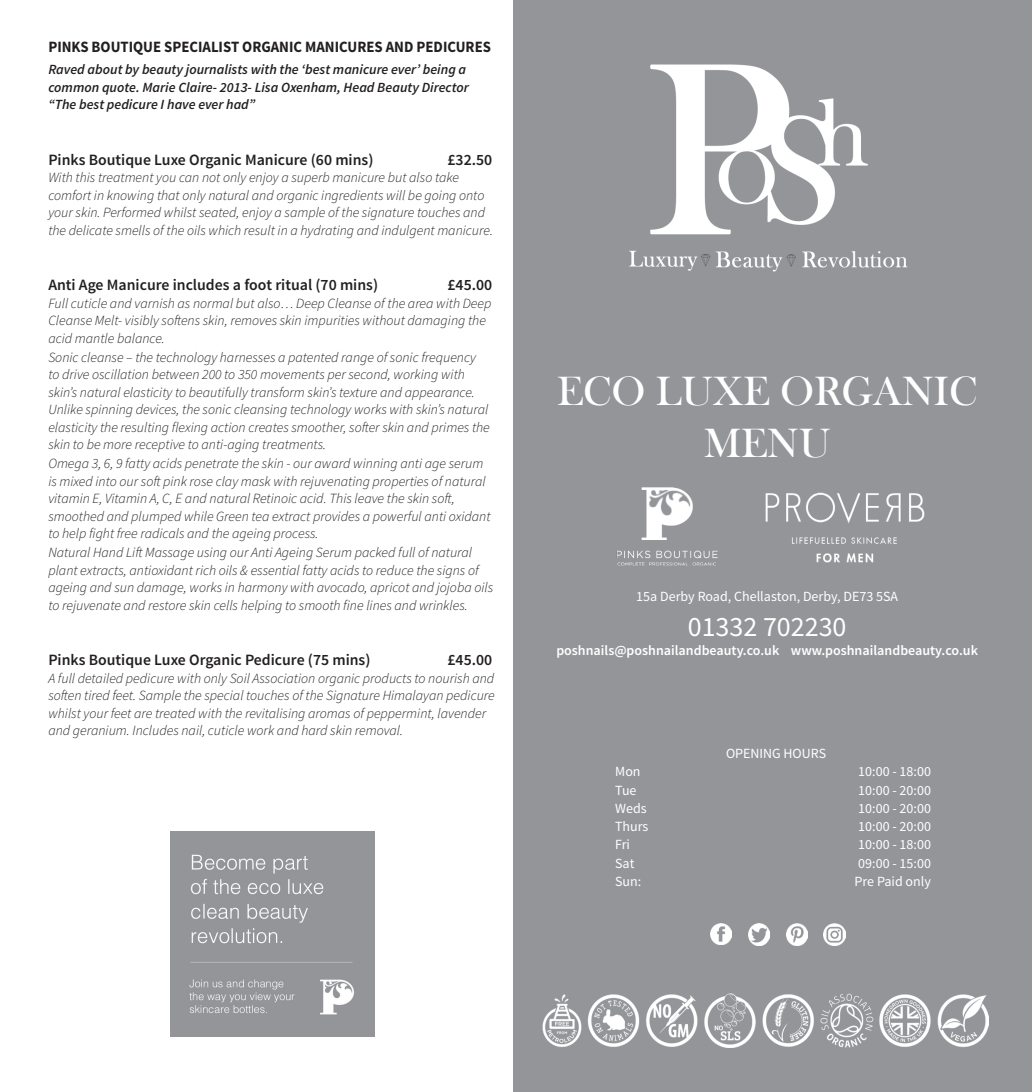
<style>
.page{position:relative;width:1032px;height:1092px;background:#fff}
.page>*{position:absolute;margin:0;border:0;box-sizing:border-box;transform-origin:0 0}
.t1{font:42px "Bask Old Face";color:#fff}
.Front{font:28px "Source Sans Pro";color:#fff}
.Bold_Prod_with_Price{font:600 15.75px "Source Sans Pro";color:#231f20}
.Heading{font:700 15.75px "Source Sans Pro";color:#231f20;scale:.94 1}
.Prod_desc{font:italic 300 14px/17.5px "Source Sans Pro";color:#231f20}
.Front-2{font:14px "Source Sans Pro";color:#fff}
.Posh_Base{font:italic 600 14px/17.5px "Source Sans Pro";color:#231f20}
.Front-3{font:600 14px "Source Sans Pro";color:#fff}
</style>
<div class="page">
<div style="left:513px;top:0;width:519px;height:1091px;background:#949599"></div>
<img style="left:629px;top:64px;width:279px;height:208px">
<img style="left:711px;top:923px;width:21px;height:21px">
<img style="left:786px;top:923px;width:21px;height:22px">
<img style="left:748px;top:923px;width:21px;height:22px">
<img style="left:542px;top:993px;width:446px;height:54px">
<img style="left:616px;top:487px;width:102px;height:79px">
<img style="left:824px;top:923px;width:21px;height:22px">
<img style="left:765px;top:492px;width:160px;height:71px">
<img style="left:171px;top:831px;width:204px;height:205px">
<p class="Heading" style="left:48px;top:36px;width:472px">PINKS BOUTIQUE SPECIALIST ORGANIC MANICURES AND PEDICURES</p>
<p class="Posh_Base" style="left:48px;top:61px;width:422px">Raved about by beauty journalists with the ‘best manicure ever’ being a common quote. Marie Claire- 2013- Lisa Oxenham, Head Beauty Director “The best pedicure I have ever had”</p>
<p class="Bold_Prod_with_Price" style="left:48px;top:149px;width:327px">Pinks Boutique Luxe Organic Manicure (60 mins)</p>
<p class="Bold_Prod_with_Price" style="left:448px;top:149px;width:46px">£32.50</p>
<p class="Prod_desc" style="left:48px;top:169px;width:446px">With this treatment you can not only enjoy a superb manicure but also take comfort in knowing that only natural and organic ingredients will be going onto your skin. Performed whilst seated, enjoy a sample of the signature touches and the delicate smells of the oils which result in a hydrating and indulgent manicure.</p>
<p class="Bold_Prod_with_Price" style="left:48px;top:275px;width:331px">Anti Age Manicure includes a foot ritual (70 mins)</p>
<p class="Bold_Prod_with_Price" style="left:447px;top:275px;width:46px">£45.00</p>
<p class="Prod_desc" style="left:48px;top:294px;width:444px">Full cuticle and varnish as normal but also… Deep Cleanse of the area with Deep<br>Cleanse Melt- visibly softens skin, removes skin impurities without damaging the acid mantle balance.</p>
<p class="Prod_desc" style="left:48px;top:348px;width:443px">Sonic cleanse – the technology harnesses a patented range of sonic frequency to drive oscillation between 200 to 350 movements per second, working with skin’s natural elasticity to beautifully transform skin’s texture and appearance.<br>Unlike spinning devices, the sonic cleansing technology works with skin’s natural elasticity the resulting flexing action creates smoother, softer skin and primes the skin to be more receptive to anti-aging treatments.</p>
<p class="Prod_desc" style="left:48px;top:455px;width:444px">Omega 3, 6, 9 fatty acids penetrate the skin - our award winning anti age serum is mixed into our soft pink rose clay mask with rejuvenating properties of natural vitamin E, Vitamin A, C, E and natural Retinoic acid. This leave the skin soft, smoothed and plumped while Green tea extract provides a powerful anti oxidant to help fight free radicals and the ageing process.</p>
<p class="Prod_desc" style="left:48px;top:544px;width:446px">Natural Hand Lift Massage using our Anti Ageing Serum packed full of natural plant extracts, antioxidant rich oils &amp; essential fatty acids to reduce the signs of ageing and sun damage, works in harmony with avocado, apricot and jojoba oils to rejuvenate and restore skin cells helping to smooth fine lines and wrinkles.</p>
<p class="Bold_Prod_with_Price" style="left:48px;top:650px;width:324px">Pinks Boutique Luxe Organic Pedicure (75 mins)</p>
<p class="Bold_Prod_with_Price" style="left:447px;top:650px;width:46px">£45.00</p>
<p class="Prod_desc" style="left:48px;top:669px;width:448px">A full detailed pedicure with only Soil Association organic products to nourish and soften tired feet. Sample the special touches of the Signature Himalayan pedicure whilst your feet are treated with the revitalising aromas of peppermint, lavender and geranium. Includes nail, cuticle work and hard skin removal.</p>
<p class="t1" style="left:557px;top:368px;width:421px">ECO LUXE ORGANIC</p>
<p class="t1" style="left:704px;top:420px;width:128px">MENU</p>
<p class="Front-2" style="left:636px;top:587px;width:263px">15a Derby Road, Chellaston, Derby, DE73 5SA</p>
<p class="Front" style="left:688px;top:609px;width:160px">01332 702230</p>
<p class="Front-3" style="left:556px;top:641px;width:423px">poshnails@poshnailandbeauty.co.uk www.poshnailandbeauty.co.uk</p>
<p class="Front-2" style="left:726px;top:744px;width:102px">OPENING HOURS</p>
<p class="Front-2" style="left:615px;top:762px;width:27px">Mon</p>
<p class="Front-2" style="left:858px;top:762px;width:74px">10:00 - 18:00</p>
<p class="Front-2" style="left:615px;top:781px;width:23px">Tue</p>
<p class="Front-2" style="left:858px;top:781px;width:74px">10:00 - 20:00</p>
<p class="Front-2" style="left:615px;top:799px;width:33px">Weds</p>
<p class="Front-2" style="left:858px;top:799px;width:74px">10:00 - 20:00</p>
<p class="Front-2" style="left:615px;top:817px;width:35px">Thurs</p>
<p class="Front-2" style="left:858px;top:817px;width:74px">10:00 - 20:00</p>
<p class="Front-2" style="left:615px;top:836px;width:16px">Fri</p>
<p class="Front-2" style="left:858px;top:836px;width:74px">10:00 - 18:00</p>
<p class="Front-2" style="left:615px;top:854px;width:21px">Sat</p>
<p class="Front-2" style="left:858px;top:854px;width:74px">09:00 - 15:00</p>
<p class="Front-2" style="left:615px;top:872px;width:28px">Sun:</p>
<p class="Front-2" style="left:854px;top:872px;width:78px">Pre Paid only</p>
</div>
